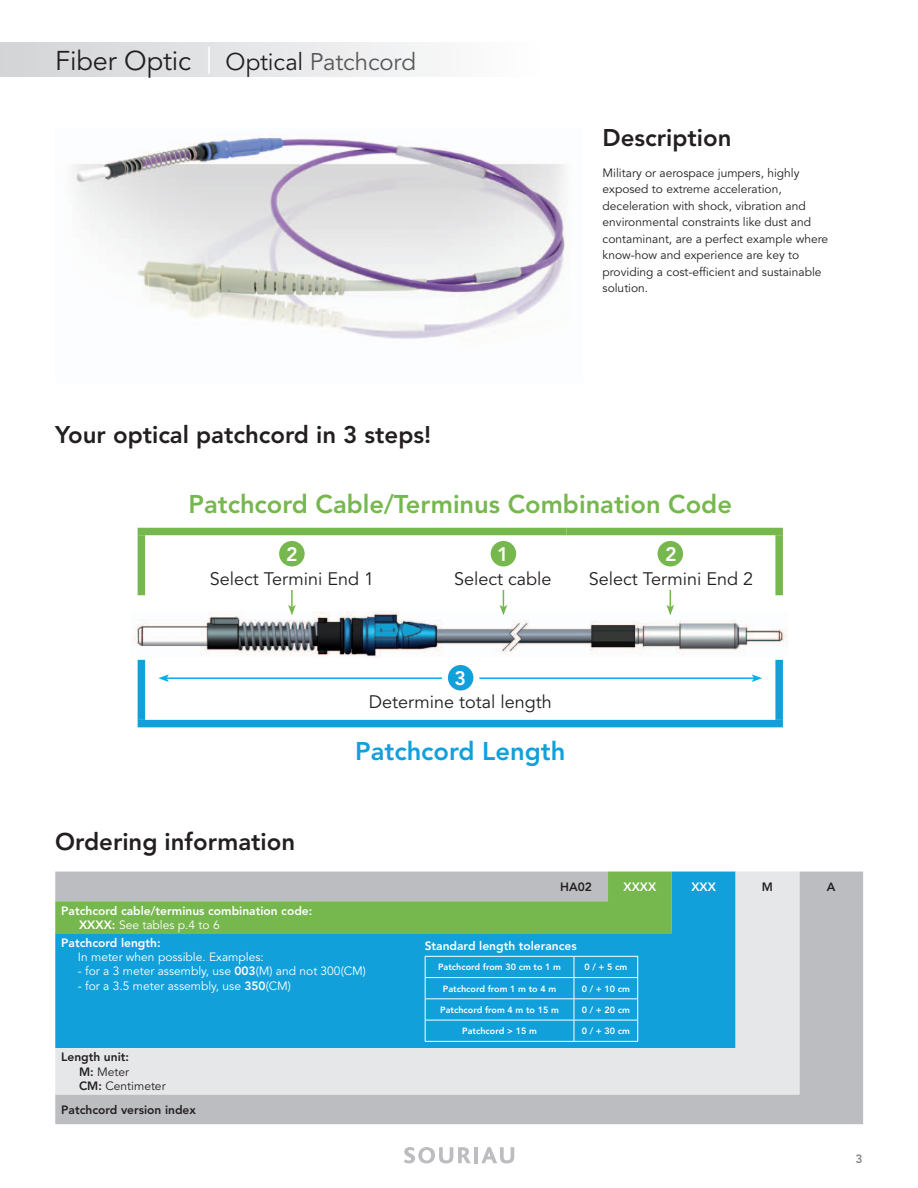
<style>
.page{position:relative;width:918px;height:1188px;background:#fff}
.page>*{position:absolute;margin:0;border:0;box-sizing:border-box;transform-origin:0 0}
.t1{font:27px "Avenir LT Std";letter-spacing:-.005em;color:#231f20}
.t2{font:800 25.5px "Avenir LT Std";color:#76b74e}
.t3{font:800 25.5px "Avenir LT Std";color:#12a0db}
.t4{font:800 24px "Avenir LT Std";color:#231f20}
.t5{font:800 19.5px "Avenir LT Std";color:#fff}
.t6{font:18px "Avenir LT Std";color:#231f20}
.t7{font:12px/16.5px "Avenir LT Std";color:#231f20}
.t8{font:800 12px/14.4px "Avenir LT Std";color:#fff}
.t9{font:12px "Avenir LT Std";color:#fff}
.t10{font:800 12px/14.4px "Avenir LT Std";color:#231f20}
.t11{font:800 12px "Avenir LT Std";color:#87898c}
.t12{font:800 9px "Avenir LT Std";color:#fff}
.s1{color:#fff}
.s2{font-size:24px}
.s3{font-size:24px;color:#57585a}
.s4{font-weight:400}
.s5{font-weight:800}
</style>
<div class="page">
<div style="left:0;top:43px;width:544px;height:34px;background:linear-gradient(to right,#d2d3d6,#fefefe)"></div>
<svg style="left:404px;top:1147px;width:67px;height:16px"></svg>
<hr style="left:474px;top:1147px;width:4px;height:16px;background:#bcbdc0">
<svg style="left:481px;top:1147px;width:33px;height:16px"></svg>
<img style="left:72px;top:137px;width:494px;height:202px">
<div style="left:55px;top:872px;width:808px;height:252px;background:#bcbdc0"></div>
<svg style="left:55px;top:872px;width:744px;height:222px;background:#6bbac9"></svg>
<hr style="left:425px;top:956px;width:149px;height:1px;background:#fff">
<hr style="left:574px;top:956px;width:64px;height:1px;background:#fff">
<hr style="left:425px;top:977px;width:149px;height:1px;background:#fff">
<hr style="left:574px;top:977px;width:64px;height:1px;background:#fff">
<hr style="left:425px;top:998px;width:149px;height:1px;background:#fff">
<hr style="left:574px;top:998px;width:64px;height:1px;background:#fff">
<hr style="left:425px;top:1020px;width:149px;height:1px;background:#fff">
<svg style="left:425px;top:957px;width:1px;height:84px"></svg>
<hr style="left:574px;top:1020px;width:64px;height:1px;background:#fff">
<svg style="left:574px;top:957px;width:1px;height:84px"></svg>
<svg style="left:637px;top:957px;width:1px;height:84px"></svg>
<hr style="left:425px;top:1041px;width:149px;height:1px;background:#fff">
<hr style="left:574px;top:1041px;width:64px;height:1px;background:#fff">
<hr style="left:167px;top:677px;width:587px;height:2px;background:#00aeef">
<svg style="left:752px;top:674px;width:10px;height:8px"></svg>
<svg style="left:158px;top:674px;width:11px;height:8px"></svg>
<div style="left:658px;top:541px;width:25px;height:25px;background:#76b74e;border-radius:50%"></div>
<div style="left:491px;top:541px;width:25px;height:25px;background:#76b74e;border-radius:50%"></div>
<svg style="left:445px;top:662px;width:31px;height:32px"></svg>
<div style="left:442px;top:659px;width:37px;height:38px;border:6px solid #fff;border-radius:50%"></div>
<div style="left:138px;top:660px;width:7px;height:60px;background:#12a0db"></div>
<div style="left:775px;top:660px;width:8px;height:60px;background:#12a0db"></div>
<div style="left:138px;top:720px;width:645px;height:7px;background:#12a0db"></div>
<div style="left:279px;top:541px;width:26px;height:25px;background:#76b74e;border-radius:50%"></div>
<img style="left:132px;top:611px;width:655px;height:46px">
<div style="left:138px;top:528px;width:301px;height:7px;background:#76b74e"></div>
<div style="left:138px;top:535px;width:7px;height:60px;background:#76b74e"></div>
<div style="left:439px;top:528px;width:128px;height:7px;background:#76b74e"></div>
<div style="left:567px;top:528px;width:216px;height:7px;background:#76b74e"></div>
<div style="left:775px;top:535px;width:8px;height:60px;background:#76b74e"></div>
<svg style="left:500px;top:590px;width:7px;height:25px"></svg>
<svg style="left:666px;top:590px;width:8px;height:25px"></svg>
<svg style="left:288px;top:590px;width:8px;height:25px"></svg>
<h1 class="t1" style="left:55px;top:45px;width:362px">Fiber Optic <span class="s1">|</span> <span class="s2">Optical</span> <span class="s3">Patchcord</span></h1>
<h3 class="t4" style="left:603px;top:123px;width:130px">Description</h3>
<p class="t7" style="left:603px;top:165px;width:227px">Military or aerospace jumpers, highly exposed to extreme acceleration, deceleration with shock, vibration and environmental constraints like dust and contaminant, are a perfect example where know-how and experience are key to providing a cost-efficient and sustainable solution.</p>
<h3 class="t4" style="left:55px;top:421px;width:378px">Your optical patchcord in 3 steps!</h3>
<h2 class="t2" style="left:189px;top:489px;width:545px">Patchcord Cable/Terminus Combination Code</h2>
<h3 class="t5" style="left:286px;top:542px;width:13px">2</h3>
<h3 class="t6" style="left:210px;top:568px;width:166px">Select Termini End 1</h3>
<h3 class="t5" style="left:665px;top:542px;width:13px">2</h3>
<h3 class="t6" style="left:589px;top:568px;width:166px">Select Termini End 2</h3>
<h3 class="t5" style="left:497px;top:542px;width:13px">1</h3>
<h3 class="t6" style="left:454px;top:568px;width:99px">Select cable</h3>
<h3 class="t5" style="left:455px;top:667px;width:13px">3</h3>
<h3 class="t6" style="left:369px;top:691px;width:184px">Determine total length</h3>
<h2 class="t3" style="left:355px;top:736px;width:212px">Patchcord Length</h2>
<h3 class="t4" style="left:55px;top:828px;width:242px">Ordering information</h3>
<p class="t8" style="left:79px;top:903px;width:235px;text-indent:-18px">Patchcord cable/terminus combination code:<br>XXXX: <span class="s4">See tables p.4 to 6</span></p>
<p class="t8" style="left:61px;top:935px;width:101px">Patchcord length:</p>
<p class="t9" style="left:78px;top:950px;width:187px">In meter when possible. Examples:</p>
<p class="t9" style="left:78px;top:964px;width:290px">- for a 3 meter assembly, use <span class="s5">003</span>(M) and not 300(CM)</p>
<p class="t9" style="left:78px;top:979px;width:215px">- for a 3.5 meter assembly, use <span class="s5">350</span>(CM)</p>
<p class="t10" style="left:79px;top:1050px;width:88px;text-indent:-18px">Length unit:<br>M: <span class="s4">Meter<br></span>CM: <span class="s4">Centimeter</span></p>
<p class="t10" style="left:61px;top:1103px;width:136px">Patchcord version index</p>
<p class="t10" style="left:560px;top:880px;width:33px">HA02</p>
<p class="t8" style="left:623px;top:880px;width:34px">XXXX</p>
<p class="t8" style="left:691px;top:880px;width:26px">XXX</p>
<p class="t10" style="left:762px;top:880px;width:13px">M</p>
<p class="t10" style="left:827px;top:880px;width:10px">A</p>
<p class="t8" style="left:425px;top:938px;width:154px">Standard length tolerances</p>
<p class="t12" style="left:438px;top:962px;width:124px">Patchcord from 30 cm to 1 m</p>
<p class="t12" style="left:584px;top:962px;width:44px">0 / + 5 cm</p>
<p class="t12" style="left:443px;top:983px;width:115px">Patchcord from 1 m to 4 m</p>
<p class="t12" style="left:582px;top:983px;width:50px">0 / + 10 cm</p>
<p class="t12" style="left:440px;top:1004px;width:120px">Patchcord from 4 m to 15 m</p>
<p class="t12" style="left:582px;top:1004px;width:50px">0 / + 20 cm</p>
<p class="t12" style="left:462px;top:1026px;width:76px">Patchcord &gt; 15 m</p>
<p class="t12" style="left:582px;top:1026px;width:50px">0 / + 30 cm</p>
<p class="t11" style="left:856px;top:1152px;width:9px">3</p>
</div>
